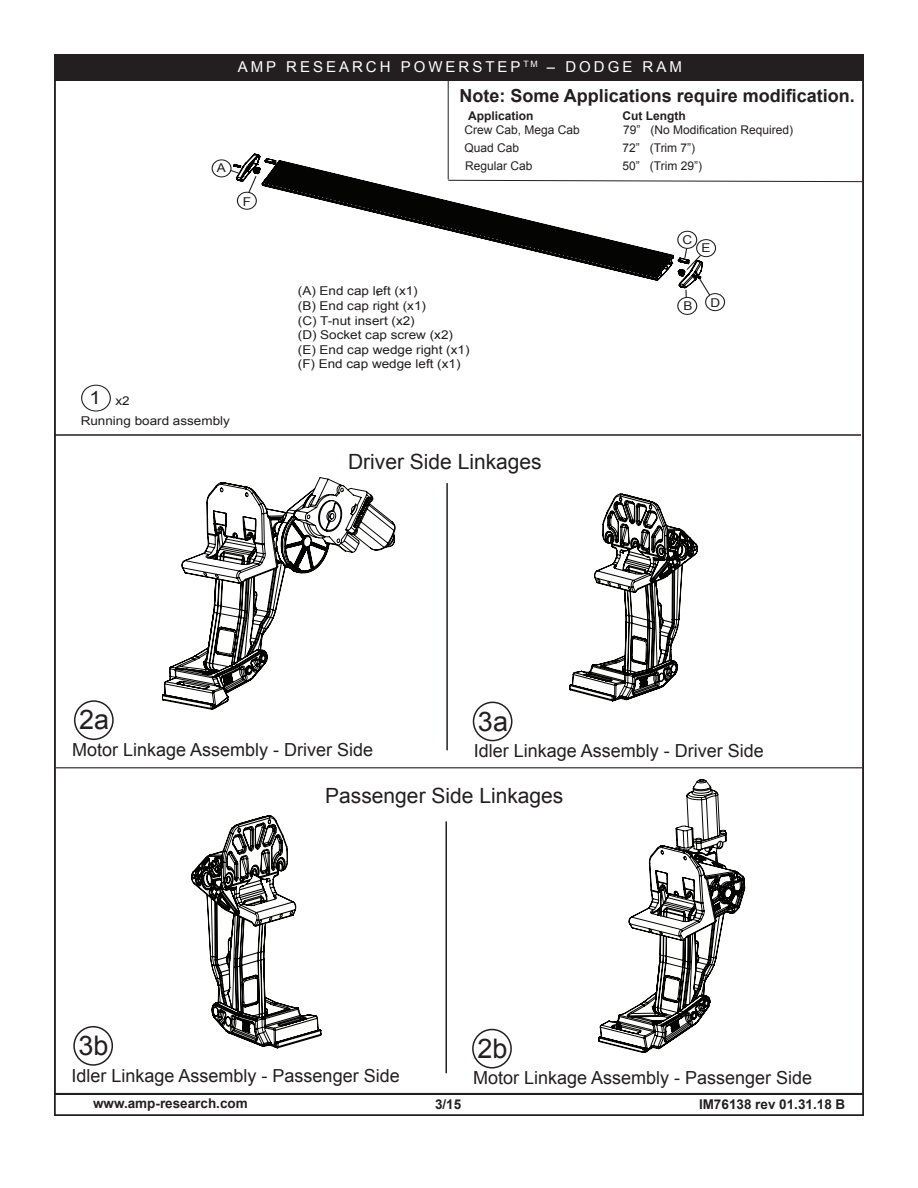
<style>
.page{position:relative;width:918px;height:1188px;background:#fff}
.page>*{position:absolute;margin:0;border:0;box-sizing:border-box;transform-origin:0 0}
.t1{font:27px "Arial";color:#231f20}
.t2{font:21px "Arial";color:#231f20}
.t3{font:18px "Arial";color:#231f20}
.t4{font:700 18px "Arial";color:#231f20}
.t5{font:15px "Arial";letter-spacing:.2em;color:#fff}
.t6{font:700 13.5px "Arial";color:#231f20}
.t7{font:12.15px/14.5px "Arial";color:#201d1e;scale:1.11 1}
.t8{font:12px "Arial";color:#231f20}
.t9{font:700 12px "Arial";color:#231f20}
.s1{font-size:18.3px}
</style>
<div class="page">
<div style="left:54px;top:55px;width:809px;height:26px;background:#231f20"></div>
<div style="left:54px;top:1094px;width:810px;height:22px;border:2px solid #231f20"></div>
<hr style="left:54px;top:434px;width:807px;height:2px;background:#231f20">
<hr style="left:446px;top:821px;width:1px;height:252px;background:#231f20">
<hr style="left:56px;top:767px;width:806px;height:1px;background:#231f20">
<hr style="left:446px;top:483px;width:2px;height:267px;background:#231f20">
<div style="left:74px;top:700px;width:40px;height:40px;border:2px solid #231f20;border-radius:50%"></div>
<div style="left:473px;top:702px;width:39px;height:39px;border:2px solid #231f20;border-radius:50%"></div>
<svg style="left:703px;top:180px;width:161px;height:2px"></svg>
<hr style="left:448px;top:80px;width:1px;height:100px;background:#231f20">
<svg style="left:555px;top:767px;width:190px;height:286px"></svg>
<svg style="left:162px;top:477px;width:233px;height:232px"></svg>
<div style="left:81px;top:385px;width:30px;height:27px;border:1px solid #201d1e;border-radius:50%"></div>
<svg style="left:233px;top:152px;width:470px;height:136px"></svg>
<div style="left:677px;top:231px;width:20px;height:18px;border:1px solid #201d1e;border-radius:50%"></div>
<div style="left:696px;top:239px;width:20px;height:18px;border:1px solid #201d1e;border-radius:50%"></div>
<svg style="left:684px;top:247px;width:18px;height:24px"></svg>
<div style="left:705px;top:293px;width:20px;height:18px;border:1px solid #201d1e;border-radius:50%"></div>
<svg style="left:698px;top:278px;width:13px;height:19px"></svg>
<div style="left:677px;top:297px;width:20px;height:18px;border:1px solid #201d1e;border-radius:50%"></div>
<svg style="left:685px;top:290px;width:2px;height:8px"></svg>
<div style="left:212px;top:159px;width:20px;height:18px;border:1px solid #201d1e;border-radius:50%"></div>
<svg style="left:229px;top:169px;width:11px;height:5px"></svg>
<svg style="left:247px;top:175px;width:10px;height:19px"></svg>
<div style="left:237px;top:192px;width:20px;height:18px;border:1px solid #201d1e;border-radius:50%"></div>
<div style="left:73px;top:1026px;width:40px;height:40px;border:2px solid #231f20;border-radius:50%"></div>
<div style="left:472px;top:1029px;width:40px;height:40px;border:2px solid #231f20;border-radius:50%"></div>
<svg style="left:569px;top:494px;width:129px;height:207px"></svg>
<svg style="left:191px;top:816px;width:130px;height:232px"></svg>
<p class="t7" style="left:217px;top:160px;width:10px">A</p>
<p class="t5" style="left:238px;top:57px;width:446px">AMP RESEARCH POWERSTEP <sup>TM</sup> – DODGE RAM</p>
<p class="t7" style="left:243px;top:194px;width:9px">F</p>
<h3 class="t4" style="left:459px;top:83px;width:397px">Note: Some Applications require modification.</h3>
<p class="t9" style="left:468px;top:107px;width:67px">Application</p>
<p class="t9" style="left:622px;top:107px;width:65px">Cut Length</p>
<p class="t8" style="left:464px;top:122px;width:117px">Crew Cab, Mega Cab</p>
<p class="t8" style="left:623px;top:122px;width:172px">79” (No Modification Required)</p>
<p class="t8" style="left:464px;top:140px;width:56px">Quad Cab</p>
<p class="t8" style="left:623px;top:140px;width:74px">72” (Trim 7”)</p>
<p class="t8" style="left:465px;top:158px;width:69px">Regular Cab</p>
<p class="t8" style="left:623px;top:158px;width:81px">50” (Trim 29”)</p>
<p class="t7" style="left:683px;top:233px;width:10px">C</p>
<p class="t7" style="left:701px;top:240px;width:10px">E</p>
<p class="t7" style="left:298px;top:284px;width:156px">(A) End cap left (x1)<br>(B) End cap right (x1)<br>(C) T-nut insert (x2)<br>(D) Socket cap screw (x2) (E) End cap wedge right (x1) (F) End cap wedge left (x1)</p>
<p class="t7" style="left:684px;top:299px;width:10px">B</p>
<p class="t7" style="left:710px;top:295px;width:10px">D</p>
<p class="t7" style="left:81px;top:391px;width:136px;line-height:19.8px;text-indent:9px"><span class="s1">1</span> x2<br>Running board assembly</p>
<h2 class="t2" style="left:348px;top:447px;width:195px">Driver Side Linkages</h2>
<h1 class="t1" style="left:79px;top:702px;width:32px">2a</h1>
<h3 class="t3" style="left:72px;top:738px;width:303px">Motor Linkage Assembly - Driver Side</h3>
<h1 class="t1" style="left:478px;top:703px;width:32px">3a</h1>
<h3 class="t3" style="left:474px;top:739px;width:292px">Idler Linkage Assembly - Driver Side</h3>
<h2 class="t2" style="left:325px;top:782px;width:240px">Passenger Side Linkages</h2>
<h1 class="t1" style="left:79px;top:1028px;width:32px">3b</h1>
<h3 class="t3" style="left:72px;top:1064px;width:330px">Idler Linkage Assembly - Passenger Side</h3>
<h1 class="t1" style="left:477px;top:1031px;width:32px">2b</h1>
<h3 class="t3" style="left:473px;top:1066px;width:340px">Motor Linkage Assembly - Passenger Side</h3>
<p class="t6" style="left:93px;top:1094px;width:156px">www.amp-research.com</p>
<p class="t6" style="left:435px;top:1096px;width:28px">3/15</p>
<p class="t6" style="left:699px;top:1096px;width:148px">IM76138 rev 01.31.18 B</p>
</div>
